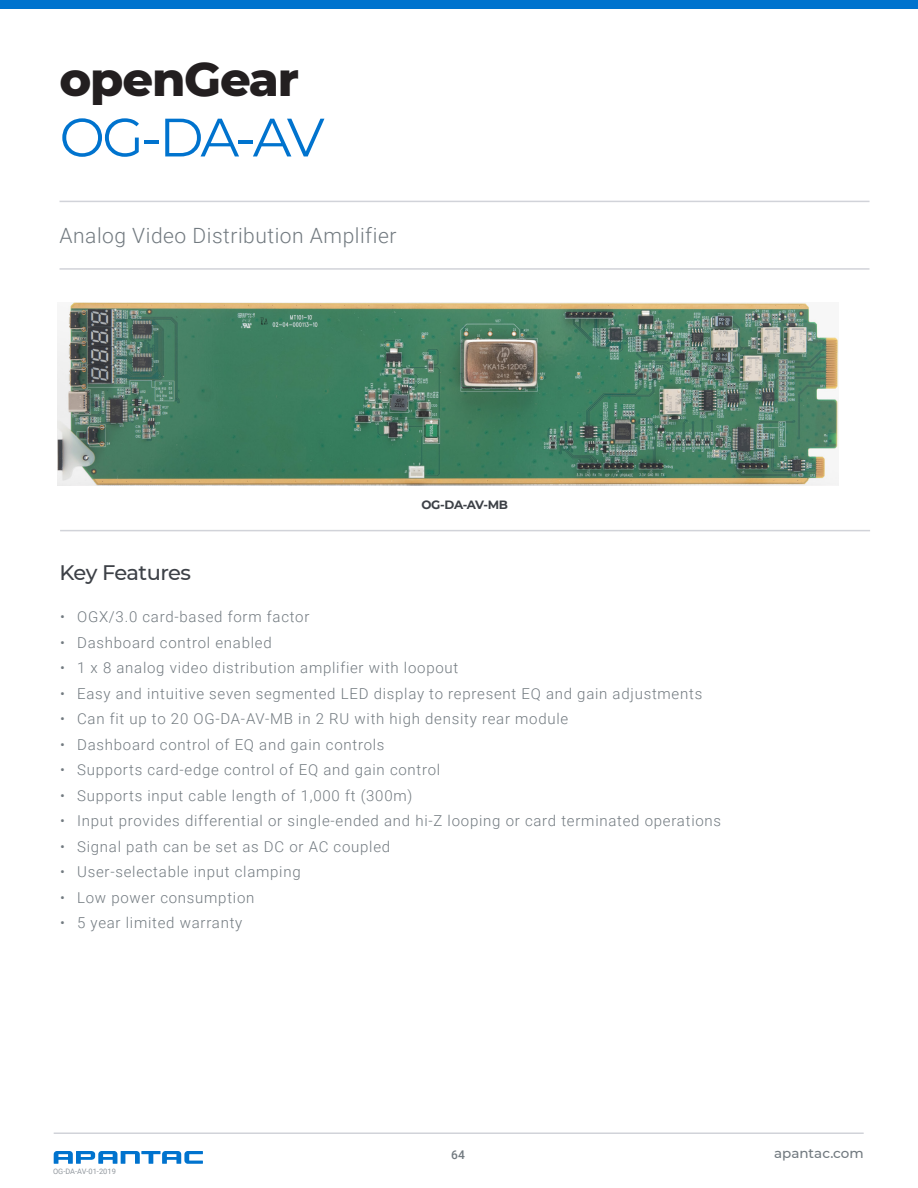
<style>
.page{position:relative;width:918px;height:1188px;background:#fff}
.page>*{position:absolute;margin:0;border:0;box-sizing:border-box;transform-origin:0 0}
.t1{font:54px "Montserrat";color:#0073ce}
.t2{font:800 48px "Montserrat";color:#231f20}
.t3{font:300 21px "Roboto";letter-spacing:.025em;color:#727a80}
.t4{font:500 21px "Montserrat";letter-spacing:-.035em;color:#3d4147}
.t5{font:300 15px "Roboto";letter-spacing:.05em;color:#727a80}
.t6{font:500 13.5px "Montserrat";color:#727a80}
.t7{font:700 12px "Montserrat";letter-spacing:-.03em;color:#3d4147}
.t8{font:500 12px "Roboto";color:#727a80}
.Section_Marker{font:7.5px "Roboto";color:#92989e}
</style>
<div class="page">
<div style="left:0;top:0;width:918px;height:9px;background:#0073ce"></div>
<hr style="left:54px;top:1133px;width:810px;height:1px;background:#d1d3d9">
<svg style="left:54px;top:1151px;width:149px;height:13px"></svg>
<hr style="left:60px;top:201px;width:810px;height:1px;background:#d1d3d9">
<hr style="left:60px;top:268px;width:810px;height:2px;background:#d1d3d9">
<hr style="left:60px;top:530px;width:810px;height:1px;background:#d1d3d9">
<img style="left:58px;top:302px;width:780px;height:184px">
<h2 class="t2" style="left:60px;top:44px;width:241px">openGear</h2>
<h1 class="t1" style="left:60px;top:100px;width:267px">OG-DA-AV</h1>
<p class="t3" style="left:60px;top:220px;width:338px">Analog Video Distribution Amplifier</p>
<p class="t4" style="left:60px;top:558px;width:133px">Key Features</p>
<p class="t7" style="left:421px;top:496px;width:88px">OG-DA-AV-MB</p>
<p class="t5" style="left:60px;top:606px;width:251px">• OGX/3.0 card-based form factor</p>
<p class="t5" style="left:60px;top:632px;width:213px">• Dashboard control enabled</p>
<p class="t5" style="left:60px;top:657px;width:400px">• 1 x 8 analog video distribution amplifier with loopout</p>
<p class="t5" style="left:60px;top:683px;width:644px">• Easy and intuitive seven segmented LED display to represent EQ and gain adjustments</p>
<p class="t5" style="left:60px;top:708px;width:510px">• Can fit up to 20 OG-DA-AV-MB in 2 RU with high density rear module</p>
<p class="t5" style="left:60px;top:734px;width:326px">• Dashboard control of EQ and gain controls</p>
<p class="t5" style="left:60px;top:759px;width:382px">• Supports card-edge control of EQ and gain control</p>
<p class="t5" style="left:60px;top:785px;width:354px">• Supports input cable length of 1,000 ft (300m)</p>
<p class="t5" style="left:60px;top:810px;width:663px">• Input provides differential or single-ended and hi-Z looping or card terminated operations</p>
<p class="t5" style="left:60px;top:836px;width:332px">• Signal path can be set as DC or AC coupled</p>
<p class="t5" style="left:60px;top:861px;width:242px">• User-selectable input clamping</p>
<p class="t5" style="left:60px;top:887px;width:196px">• Low power consumption</p>
<p class="t5" style="left:60px;top:912px;width:184px">• 5 year limited warranty</p>
<p class="Section_Marker" style="left:53px;top:1166px;width:64px">OG-DA-AV-01-2019</p>
<p class="t8" style="left:451px;top:1146px;width:15px">64</p>
<p class="t6" style="left:774px;top:1143px;width:91px">apantac.com</p>
</div>
